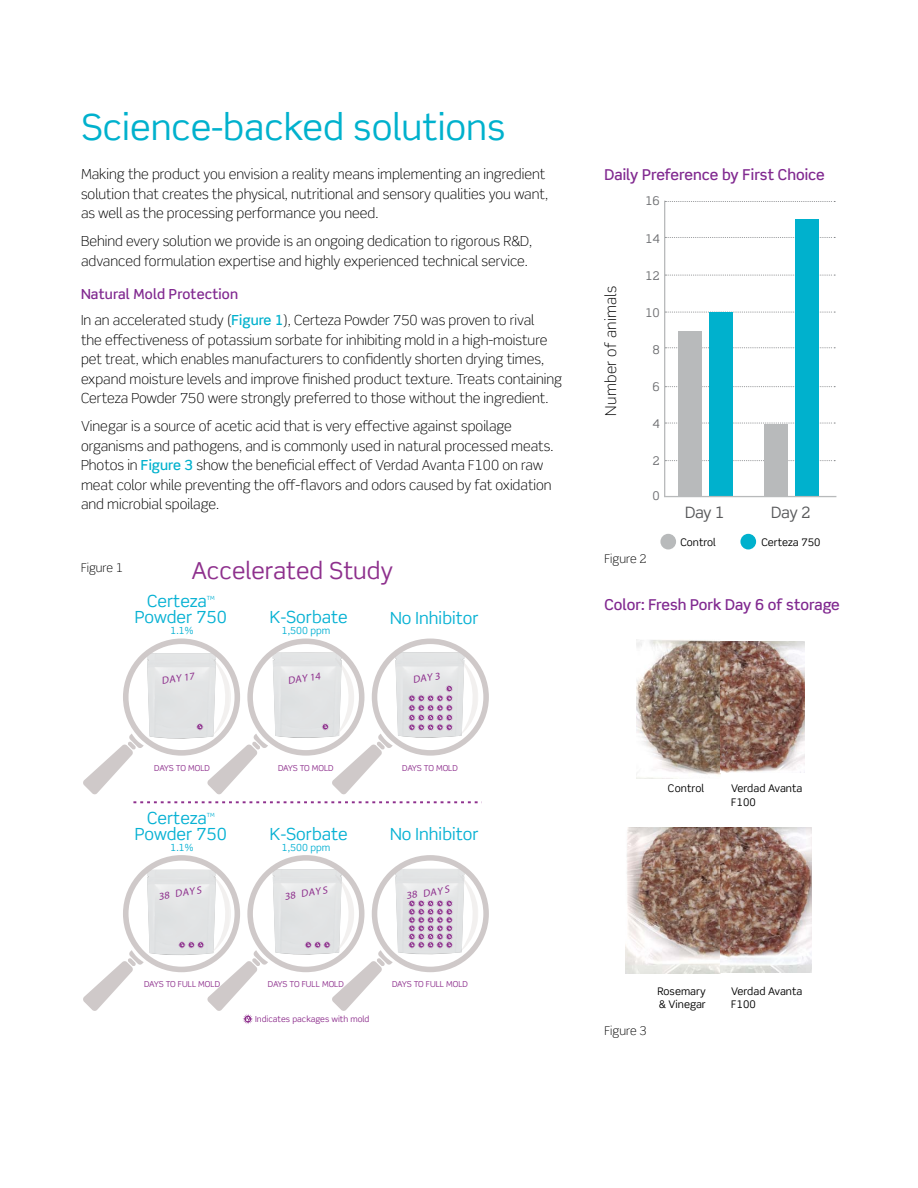
<style>
.page{position:relative;width:918px;height:1188px;background:#fff}
.page>*{position:absolute;margin:0;border:0;box-sizing:border-box;transform-origin:0 0}
.t1{font:36px "Scene Std";color:#00b1cd}
.t2{font:23.4px "Scene Std";color:#8e308d}
.t3{font:16.65px "Scene Std";color:#06b1d3}
.t4{font:15.6px "Scene Std";letter-spacing:-.035em;color:#58595b}
.t5{font:500 15px "Scene Std";color:#812990}
.t6{font:300 15px "Scene Std";letter-spacing:.02em;color:#000}
.t7{font:300 13.8px/19.5px "Scene Std";color:#000}
.t8{font:300 12px "Scene Std";color:#000}
.t9{font:12px "Scene Std";letter-spacing:-.02em;color:#6d6e71}
.t10{font:10.5px/13.5px "Scene Std";color:#000}
.t11{font:italic 10.35px "Courier";color:#8e308d}
.t12{font:9.75px "Scene Std";color:#06b1d3}
.t13{font:8.4px "Scene Std";color:#8e308d}
.t14{font:8.25px "Scene Std";color:#8e308d}
.t15{font:8.25px "Scene Std";letter-spacing:-.03em;color:#8e308d}
.t16{font:5.7px "Scene Std";color:#06b1d3}
.s1{font-weight:500;color:#812990}
.s2{font-weight:500;color:#00b1cd}
</style>
<div class="page">
<svg style="left:83px;top:639px;width:406px;height:156px"></svg>
<svg style="left:83px;top:855px;width:406px;height:169px"></svg>
<svg style="left:133px;top:801px;width:349px;height:2px"></svg>
<img style="left:636px;top:640px;width:85px;height:139px">
<img style="left:721px;top:641px;width:84px;height:131px">
<img style="left:626px;top:828px;width:95px;height:146px">
<img style="left:721px;top:828px;width:91px;height:144px">
<div style="left:660px;top:534px;width:16px;height:15px;background:#b8babb;border-radius:50%"></div>
<div style="left:740px;top:534px;width:16px;height:15px;background:#00b1cd;border-radius:50%"></div>
<svg style="left:664px;top:200px;width:173px;height:298px"></svg>
<h1 class="t1" style="left:81px;top:104px;width:426px">Science-backed solutions</h1>
<p class="t7" style="left:81px;top:165px;width:469px">Making the product you envision a reality means implementing an ingredient solution that creates the physical, nutritional and sensory qualities you want, as well as the processing performance you need.</p>
<p class="t7" style="left:81px;top:232px;width:453px">Behind every solution we provide is an ongoing dedication to rigorous R&amp;D, advanced formulation expertise and highly experienced technical service.</p>
<p class="t7" style="left:81px;top:281px;width:455px;line-height:26.2px"><span class="s1">Natural Mold Protection<br></span>In an accelerated study (<span class="s2">Figure 1</span>), Certeza Powder 750 was proven to rival</p>
<p class="t7" style="left:81px;top:330px;width:483px">the effectiveness of potassium sorbate for inhibiting mold in a high-moisture pet treat, which enables manufacturers to confidently shorten drying times, expand moisture levels and improve finished product texture. Treats containing Certeza Powder 750 were strongly preferred to those without the ingredient.</p>
<p class="t7" style="left:81px;top:417px;width:474px">Vinegar is a source of acetic acid that is very effective against spoilage organisms and pathogens, and is commonly used in natural processed meats.<br>Photos in <span class="s2">Figure 3</span> show the beneficial effect of Verdad Avanta F100 on raw meat color while preventing the off-flavors and odors caused by fat oxidation and microbial spoilage.</p>
<p class="t8" style="left:81px;top:560px;width:44px">Figure 1</p>
<h2 class="t2" style="left:192px;top:556px;width:203px">Accelerated Study</h2>
<p class="t3" style="left:147px;top:591px;width:61px">Certeza</p>
<p class="t16" style="left:207px;top:594px;width:9px">TM</p>
<p class="t3" style="left:135px;top:607px;width:94px">Powder 750</p>
<p class="t3" style="left:270px;top:607px;width:79px">K-Sorbate</p>
<p class="t3" style="left:390px;top:607px;width:90px">No Inhibitor</p>
<p class="t12" style="left:171px;top:625px;width:24px">1.1%</p>
<p class="t12" style="left:282px;top:625px;width:50px">1,500 ppm</p>
<p class="t11" style="left:161px;top:674px;width:34px;rotate:-9deg">DAY 17</p>
<p class="t11" style="left:287px;top:674px;width:34px;rotate:-9deg">DAY 14</p>
<p class="t11" style="left:412px;top:674px;width:29px;rotate:-9deg">DAY 3</p>
<p class="t15" style="left:154px;top:763px;width:57px">DAYS TO MOLD</p>
<p class="t15" style="left:278px;top:763px;width:57px">DAYS TO MOLD</p>
<p class="t15" style="left:402px;top:763px;width:57px">DAYS TO MOLD</p>
<p class="t3" style="left:147px;top:808px;width:61px">Certeza</p>
<p class="t16" style="left:207px;top:811px;width:9px">TM</p>
<p class="t3" style="left:135px;top:824px;width:94px">Powder 750</p>
<p class="t3" style="left:270px;top:824px;width:79px">K-Sorbate</p>
<p class="t3" style="left:390px;top:824px;width:90px">No Inhibitor</p>
<p class="t12" style="left:171px;top:841px;width:24px">1.1%</p>
<p class="t12" style="left:282px;top:841px;width:50px">1,500 ppm</p>
<p class="t11" style="left:157px;top:890px;width:45px;rotate:-9deg">38 DAY S</p>
<p class="t11" style="left:284px;top:890px;width:45px;rotate:-9deg">38 DAY S</p>
<p class="t11" style="left:405px;top:890px;width:45px;rotate:-9deg">38 DAY S</p>
<p class="t14" style="left:144px;top:979px;width:77px">DAYS TO FULL MOLD</p>
<p class="t14" style="left:268px;top:979px;width:77px">DAYS TO FULL MOLD</p>
<p class="t14" style="left:392px;top:979px;width:77px">DAYS TO FULL MOLD</p>
<p class="t13" style="left:255px;top:1014px;width:116px">Indicates packages with mold</p>
<p class="t5" style="left:605px;top:165px;width:222px">Daily Preference by First Choice</p>
<p class="t6" style="left:602px;top:416px;width:131px;rotate:-90deg">Number of animals</p>
<p class="t9" style="left:645px;top:194px;width:16px">16</p>
<p class="t9" style="left:645px;top:231px;width:16px">14</p>
<p class="t9" style="left:645px;top:268px;width:16px">12</p>
<p class="t9" style="left:645px;top:305px;width:16px">10</p>
<p class="t9" style="left:652px;top:342px;width:9px">8</p>
<p class="t9" style="left:652px;top:379px;width:9px">6</p>
<p class="t9" style="left:652px;top:416px;width:9px">4</p>
<p class="t9" style="left:652px;top:453px;width:9px">2</p>
<p class="t9" style="left:652px;top:489px;width:9px">0</p>
<p class="t8" style="left:605px;top:551px;width:44px">Figure 2</p>
<p class="t4" style="left:685px;top:502px;width:41px">Day 1</p>
<p class="t4" style="left:771px;top:502px;width:41px">Day 2</p>
<p class="t10" style="left:680px;top:535px;width:37px">Control</p>
<p class="t10" style="left:761px;top:535px;width:61px">Certeza 750</p>
<p class="t5" style="left:605px;top:595px;width:237px">Color: Fresh Pork Day 6 of storage</p>
<p class="t10" style="left:668px;top:781px;width:38px">Control</p>
<p class="t10" style="left:731px;top:781px;width:73px">Verdad Avanta<br>F100</p>
<p class="t8" style="left:605px;top:1023px;width:44px">Figure 3</p>
<p class="t10" style="left:657px;top:984px;width:50px">Rosemary &amp; Vinegar</p>
<p class="t10" style="left:731px;top:984px;width:73px">Verdad Avanta<br>F100</p>
</div>
